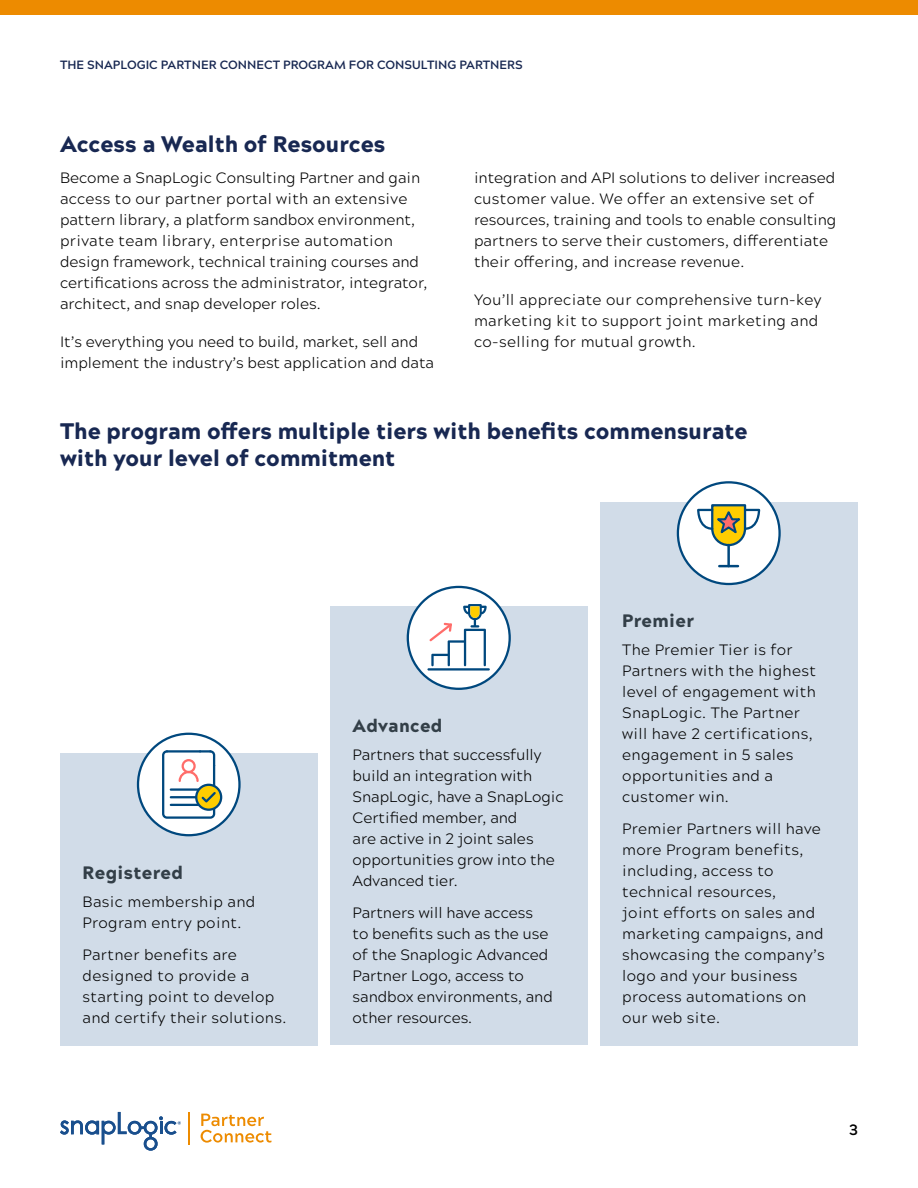
<style>
.page{position:relative;width:918px;height:1188px;background:#fff}
.page>*{position:absolute;margin:0;border:0;box-sizing:border-box;transform-origin:0 0}
.t1{font:900 22.5px/27px "Acherus Grotesque";color:#182852}
.t2{font:900 18px "Acherus Grotesque";letter-spacing:.02em;color:#333f48}
.t3{font:300 15px/21px "Acherus Grotesque";letter-spacing:.01em;color:#000}
.t4{font:700 15px "Acherus Grotesque";color:#000}
.t5{font:700 12px "Acherus Grotesque";color:#182852}
</style>
<div class="page">
<div style="left:0;top:0;width:918px;height:15px;background:#ed8b00"></div>
<svg style="left:201px;top:1114px;width:71px;height:29px"></svg>
<hr style="left:188px;top:1112px;width:2px;height:32px;background:#ed8b00">
<svg style="left:60px;top:1112px;width:121px;height:39px"></svg>
<div style="left:60px;top:753px;width:258px;height:292px;background:#d1dce8"></div>
<div style="left:330px;top:607px;width:258px;height:438px;background:#d1dce8"></div>
<div style="left:600px;top:502px;width:258px;height:543px;background:#d1dce8"></div>
<svg style="left:137px;top:733px;width:104px;height:103px"></svg>
<svg style="left:407px;top:586px;width:104px;height:104px"></svg>
<svg style="left:677px;top:481px;width:104px;height:104px"></svg>
<p class="t5" style="left:60px;top:54px;width:464px">THE SNAPLOGIC PARTNER CONNECT PROGRAM FOR CONSULTING PARTNERS</p>
<h1 class="t1" style="left:60px;top:129px;width:327px">Access a Wealth of Resources</h1>
<p class="t3" style="left:60px;top:167px;width:369px">Become a SnapLogic Consulting Partner and gain access to our partner portal with an extensive pattern library, a platform sandbox environment, private team library, enterprise automation design framework, technical training courses and certifications across the administrator, integrator, architect, and snap developer roles.</p>
<p class="t3" style="left:60px;top:330px;width:375px">It’s everything you need to build, market, sell and implement the industry’s best application and data</p>
<p class="t3" style="left:474px;top:167px;width:364px">integration and API solutions to deliver increased customer value. We offer an extensive set of resources, training and tools to enable consulting partners to serve their customers, differentiate their offering, and increase revenue.</p>
<p class="t3" style="left:474px;top:288px;width:349px">You’ll appreciate our comprehensive turn-key marketing kit to support joint marketing and co-selling for mutual growth.</p>
<h1 class="t1" style="left:60px;top:417px;width:689px">The program offers multiple tiers with benefits commensurate with your level of commitment</h1>
<p class="t2" style="left:83px;top:857px;width:102px">Registered</p>
<p class="t3" style="left:83px;top:891px;width:174px">Basic membership and<br>Program entry point.</p>
<p class="t3" style="left:83px;top:943px;width:205px">Partner benefits are designed to provide a starting point to develop and certify their solutions.</p>
<p class="t2" style="left:353px;top:710px;width:91px">Advanced</p>
<p class="t3" style="left:353px;top:744px;width:213px">Partners that successfully build an integration with<br>SnapLogic, have a SnapLogic<br>Certified member, and<br>are active in 2 joint sales opportunities grow into the<br>Advanced tier.</p>
<p class="t3" style="left:353px;top:901px;width:202px">Partners will have access to benefits such as the use of the Snaplogic Advanced<br>Partner Logo, access to sandbox environments, and other resources.</p>
<p class="t2" style="left:622px;top:605px;width:73px">Premier</p>
<p class="t3" style="left:622px;top:639px;width:195px">The Premier Tier is for<br>Partners with the highest level of engagement with<br>SnapLogic. The Partner will have 2 certifications, engagement in 5 sales opportunities and a customer win.</p>
<p class="t3" style="left:622px;top:817px;width:204px">Premier Partners will have more Program benefits, including, access to technical resources,<br>joint efforts on sales and marketing campaigns, and showcasing the company’s logo and your business process automations on our web site.</p>
<p class="t4" style="left:849px;top:1117px;width:10px">3</p>
</div>
